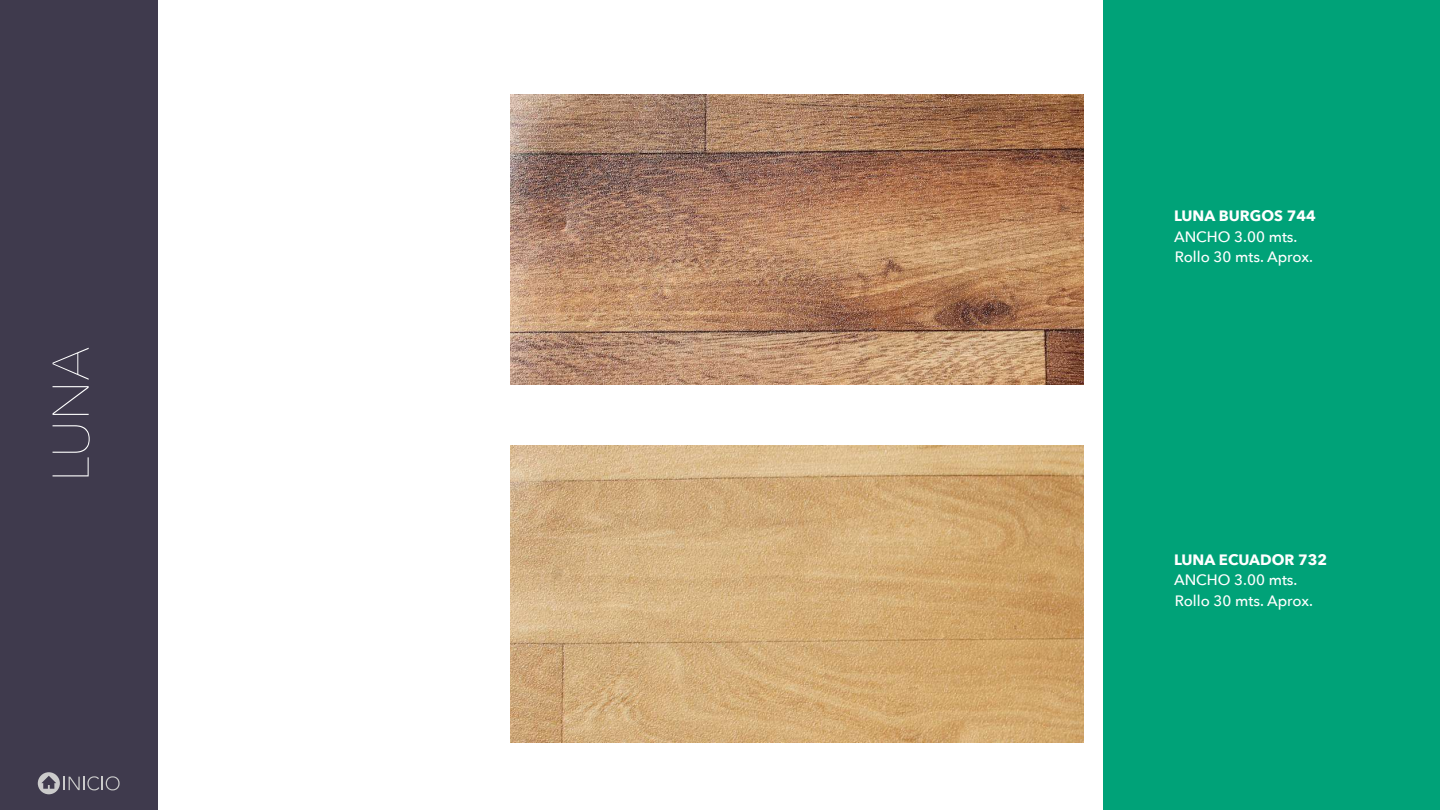
<style>
.page{position:relative;width:1440px;height:810px;background:#fff}
.page>*{position:absolute;margin:0;border:0;box-sizing:border-box;transform-origin:0 0}
.t1{font:200 51px "Avenir Next";color:#fff}
.t2{font:500 15px/20.2px "Avenir Next";color:#fff}
.t3{font:700 15px "Avenir Next";color:#fff}
</style>
<div class="page">
<div style="left:1104px;top:0;width:336px;height:810px;background:#00a278"></div>
<div style="left:0;top:0;width:157px;height:810px;background:#3f3a4d"></div>
<svg style="left:38px;top:772px;width:82px;height:22px"></svg>
<img style="left:511px;top:446px;width:573px;height:297px">
<img style="left:511px;top:94px;width:573px;height:291px">
<h1 class="t1" style="left:38px;top:482px;width:137px;rotate:-90deg">LUNA</h1>
<p class="t3" style="left:1174px;top:206px;width:143px">LUNA BURGOS 744</p>
<p class="t2" style="left:1174px;top:227px;width:140px">ANCHO 3.00 mts.<br>Rollo 30 mts. Aprox.</p>
<p class="t3" style="left:1174px;top:550px;width:155px">LUNA ECUADOR 732</p>
<p class="t2" style="left:1174px;top:570px;width:140px">ANCHO 3.00 mts.<br>Rollo 30 mts. Aprox.</p>
</div>
